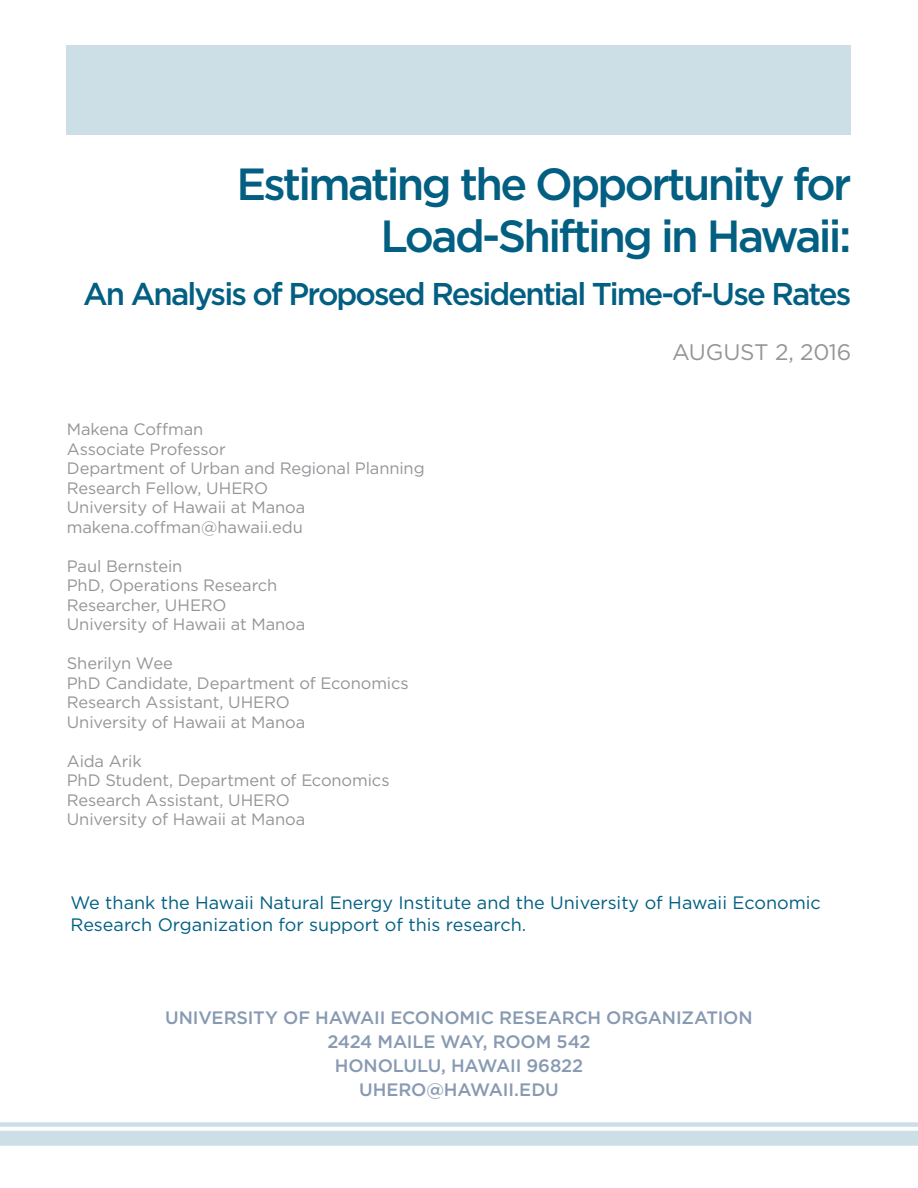
<style>
.page{position:relative;width:918px;height:1188px;background:#fff}
.page>*{position:absolute;margin:0;border:0;box-sizing:border-box;transform-origin:0 0}
.t1{font:500 45px/52.5px "Gotham";letter-spacing:-.06em;color:#025f82;text-align:right}
.t2{font:500 31.5px "Gotham";letter-spacing:-.06em;color:#025f82}
.t3{font:22.5px "Gotham";letter-spacing:-.01em;color:#939598}
.t4{font:18px/21.6px "Gotham";color:#005f82}
.t5{font:500 18px/24px "Gotham";letter-spacing:-.01em;color:#879ab2;text-align:center}
.t6{font:16.5px/19.5px "Gotham";letter-spacing:-.01em;color:#939598}
</style>
<div class="page">
<div style="left:67px;top:45px;width:784px;height:90px;background:#ccdfe6"></div>
<div style="left:0;top:1131px;width:918px;height:15px;background:#ccdfe6"></div>
<div style="left:0;top:1122px;width:918px;height:5px;background:#ccdfe6"></div>
<h1 class="t1" style="left:236px;top:157px;width:617px">Estimating the Opportunity for<br>Load-Shifting in Hawaii:</h1>
<h2 class="t2" style="left:83px;top:276px;width:770px">An Analysis of Proposed Residential Time-of-Use Rates</h2>
<h3 class="t3" style="left:672px;top:340px;width:181px">AUGUST 2, 2016</h3>
<p class="t6" style="left:67px;top:419px;width:359px">Makena Coffman<br>Associate Professor<br>Department of Urban and Regional Planning<br>Research Fellow, UHERO<br>University of Hawaii at Manoa makena.coffman@hawaii.edu</p>
<p class="t6" style="left:67px;top:556px;width:240px">Paul Bernstein<br>PhD, Operations Research<br>Researcher, UHERO<br>University of Hawaii at Manoa</p>
<p class="t6" style="left:67px;top:653px;width:343px">Sherilyn Wee<br>PhD Candidate, Department of Economics<br>Research Assistant, UHERO<br>University of Hawaii at Manoa</p>
<p class="t6" style="left:67px;top:751px;width:324px">Aida Arik<br>PhD Student, Department of Economics<br>Research Assistant, UHERO<br>University of Hawaii at Manoa</p>
<p class="t4" style="left:70px;top:892px;width:752px">We thank the Hawaii Natural Energy Institute and the University of Hawaii Economic<br>Research Organization for support of this research.</p>
<p class="t5" style="left:165px;top:1005px;width:589px">UNIVERSITY OF HAWAII ECONOMIC RESEARCH ORGANIZATION<br>2424 MAILE WAY, ROOM 542<br>HONOLULU, HAWAII 96822<br>UHERO@HAWAII.EDU</p>
</div>
